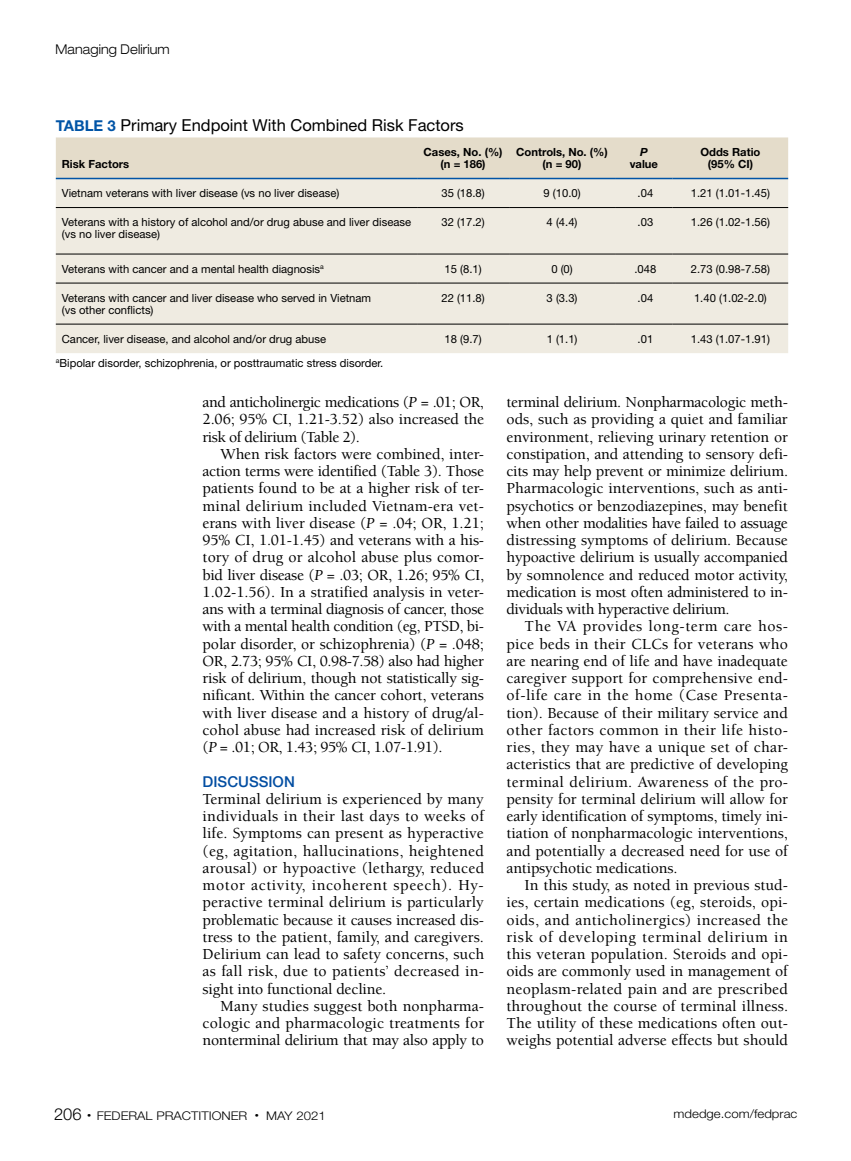
<style>
.page{position:relative;width:851px;height:1161px;background:#fff}
.page>*{position:absolute;margin:0;border:0;box-sizing:border-box;transform-origin:0 0}
.t1{font:16.5px "Helvetica Neue LT Std";color:#000}
.t2{font:500 15.75px/17.2px "Berkeley Std";letter-spacing:-.01em;color:#000;text-align:justify}
.t3{font:500 15px "Helvetica Neue LT Std";color:#034ea2}
.t4{font:300 expanded 13.5px "Helvetica Neue LT Std";letter-spacing:.01em;color:#000;scale:.9 1}
.t5{font:300 12px "Helvetica Neue LT Std";color:#000;scale:1.1 1}
.t6{font:11.25px/12px "Helvetica Neue LT Std";color:#000}
.t7{font:700 11.25px/12px "Helvetica Neue LT Std";color:#000;text-align:center}
.t8{font:italic 700 11.25px "Helvetica Neue LT Std";color:#000}
.s1{font-weight:700;font-size:15px;color:#0054a6}
.s2{font-weight:400;font-style:italic}
.s3{font-size:16.5px}
</style>
<div class="page">
<div style="left:56px;top:137px;width:732px;height:41px;background:#e4dcca"></div>
<div style="left:56px;top:179px;width:732px;height:174px;background:#efebe1"></div>
<hr style="left:56px;top:207px;width:361px;height:1px;background:#000">
<hr style="left:417px;top:207px;width:92px;height:1px;background:#000">
<hr style="left:509px;top:207px;width:106px;height:1px;background:#000">
<hr style="left:615px;top:207px;width:57px;height:1px;background:#000">
<hr style="left:672px;top:207px;width:116px;height:1px;background:#000">
<hr style="left:56px;top:254px;width:361px;height:1px;background:#000">
<hr style="left:417px;top:254px;width:92px;height:1px;background:#000">
<hr style="left:509px;top:254px;width:106px;height:1px;background:#000">
<hr style="left:615px;top:254px;width:57px;height:1px;background:#000">
<hr style="left:672px;top:254px;width:116px;height:1px;background:#000">
<hr style="left:56px;top:283px;width:361px;height:1px;background:#000">
<hr style="left:417px;top:283px;width:92px;height:1px;background:#000">
<hr style="left:509px;top:283px;width:106px;height:1px;background:#000">
<hr style="left:615px;top:283px;width:57px;height:1px;background:#000">
<hr style="left:672px;top:283px;width:116px;height:1px;background:#000">
<hr style="left:56px;top:324px;width:361px;height:1px;background:#000">
<hr style="left:417px;top:324px;width:92px;height:1px;background:#000">
<hr style="left:509px;top:324px;width:106px;height:1px;background:#000">
<hr style="left:615px;top:324px;width:57px;height:1px;background:#000">
<hr style="left:672px;top:324px;width:116px;height:1px;background:#000">
<hr style="left:56px;top:178px;width:361px;height:1px;background:#0054a6">
<hr style="left:417px;top:178px;width:92px;height:1px;background:#0054a6">
<hr style="left:509px;top:178px;width:106px;height:1px;background:#0054a6">
<hr style="left:615px;top:178px;width:57px;height:1px;background:#0054a6">
<hr style="left:672px;top:178px;width:116px;height:1px;background:#0054a6">
<p class="t4" style="left:56px;top:41px;width:128px">Managing Delirium</p>
<p class="t1" style="left:56px;top:116px;width:409px"><span class="s1">TABLE 3</span> Primary Endpoint With Combined Risk Factors</p>
<p class="t7" style="left:62px;top:158px;width:69px">Risk Factors</p>
<p class="t7" style="left:423px;top:146px;width:80px">Cases, No. (%) (n = 186)</p>
<p class="t7" style="left:516px;top:146px;width:93px">Controls, No. (%) (n = 90)</p>
<p class="t8" style="left:640px;top:145px;width:9px">P</p>
<p class="t7" style="left:629px;top:158px;width:30px">value</p>
<p class="t7" style="left:700px;top:146px;width:61px">Odds Ratio (95% CI)</p>
<p class="t6" style="left:62px;top:187px;width:279px">Vietnam veterans with liver disease (vs no liver disease)</p>
<p class="t6" style="left:441px;top:187px;width:45px">35 (18.8)</p>
<p class="t6" style="left:543px;top:187px;width:39px">9 (10.0)</p>
<p class="t6" style="left:637px;top:187px;width:17px">.04</p>
<p class="t6" style="left:691px;top:187px;width:81px">1.21 (1.01-1.45)</p>
<p class="t6" style="left:62px;top:216px;width:351px">Veterans with a history of alcohol and/or drug abuse and liver disease (vs no liver disease)</p>
<p class="t6" style="left:441px;top:216px;width:45px">32 (17.2)</p>
<p class="t6" style="left:546px;top:216px;width:32px">4 (4.4)</p>
<p class="t6" style="left:637px;top:216px;width:17px">.03</p>
<p class="t6" style="left:691px;top:216px;width:81px">1.26 (1.02-1.56)</p>
<p class="t6" style="left:62px;top:262px;width:263px">Veterans with cancer and a mental health diagnosis<sup>a</sup></p>
<p class="t6" style="left:444px;top:262px;width:39px">15 (8.1)</p>
<p class="t6" style="left:551px;top:262px;width:23px">0 (0)</p>
<p class="t6" style="left:634px;top:262px;width:23px">.048</p>
<p class="t6" style="left:691px;top:262px;width:81px">2.73 (0.98-7.58)</p>
<p class="t6" style="left:62px;top:291px;width:311px">Veterans with cancer and liver disease who served in Vietnam (vs other conflicts)</p>
<p class="t6" style="left:441px;top:291px;width:45px">22 (11.8)</p>
<p class="t6" style="left:546px;top:291px;width:32px">3 (3.3)</p>
<p class="t6" style="left:637px;top:291px;width:17px">.04</p>
<p class="t6" style="left:694px;top:291px;width:74px">1.40 (1.02-2.0)</p>
<p class="t6" style="left:62px;top:332px;width:266px">Cancer, liver disease, and alcohol and/or drug abuse</p>
<p class="t6" style="left:444px;top:332px;width:39px">18 (9.7)</p>
<p class="t6" style="left:546px;top:332px;width:32px">1 (1.1)</p>
<p class="t6" style="left:637px;top:332px;width:17px">.01</p>
<p class="t6" style="left:691px;top:332px;width:81px">1.43 (1.07-1.91)</p>
<p class="t6" style="left:56px;top:356px;width:329px"><sup>a</sup>Bipolar disorder, schizophrenia, or posttraumatic stress disorder.</p>
<p class="t2" style="left:202px;top:394px;width:283px">and anticholinergic medications (<span class="s2">P</span> = .01; OR, 2.06; 95% CI, 1.21-3.52) also increased the risk of delirium (Table 2).</p>
<p class="t2" style="left:202px;top:446px;width:283px;text-indent:18px">When risk factors were combined, inter&shy;action terms were identified (Table 3). Those patients found to be at a higher risk of ter&shy;minal delirium included Vietnam-era vet&shy;erans with liver disease (<span class="s2">P</span> = .04; OR, 1.21; 95% CI, 1.01-1.45) and veterans with a his&shy;tory of drug or alcohol abuse plus comor&shy;bid liver disease (<span class="s2">P</span> = .03; OR, 1.26; 95% CI, 1.02-1.56). In a stratified analysis in veter&shy;ans with a terminal diagnosis of cancer, those with a mental health condition (eg, PTSD, bi&shy;polar disorder, or schizophrenia) (<span class="s2">P</span> = .048; OR, 2.73; 95% CI, 0.98-7.58) also had higher risk of delirium, though not statistically sig&shy;nificant. Within the cancer cohort, veterans with liver disease and a history of drug/al&shy;cohol abuse had increased risk of delirium (<span class="s2">P</span> = .01; OR, 1.43; 95% CI, 1.07-1.91).</p>
<p class="t3" style="left:202px;top:772px;width:94px">DISCUSSION</p>
<p class="t2" style="left:202px;top:791px;width:283px">Terminal delirium is experienced by many individuals in their last days to weeks of life. Symptoms can present as hyperactive (eg, agitation, hallucinations, heightened arousal) or hypoactive (lethargy, reduced motor activity, incoherent speech). Hy&shy;peractive terminal delirium is particularly problematic because it causes increased dis&shy;tress to the patient, family, and caregivers.<br>Delirium can lead to safety concerns, such as fall risk, due to patients’ decreased in&shy;sight into functional decline.</p>
<p class="t2" style="left:202px;top:998px;width:283px;text-indent:18px">Many studies suggest both nonpharma&shy;cologic and pharmacologic treatments for nonterminal delirium that may also apply to</p>
<p class="t2" style="left:506px;top:394px;width:283px">terminal delirium. Nonpharmacologic meth&shy;ods, such as providing a quiet and familiar environment, relieving urinary retention or constipation, and attending to sensory defi&shy;cits may help prevent or minimize delirium.<br>Pharmacologic interventions, such as anti&shy;psychotics or benzodiazepines, may benefit when other modalities have failed to assuage distressing symptoms of delirium. Because hypoactive delirium is usually accompanied by somnolence and reduced motor activity, medication is most often administered to in&shy;dividuals with hyperactive delirium.</p>
<p class="t2" style="left:506px;top:618px;width:283px;text-indent:18px">The VA provides long-term care hos&shy;pice beds in their CLCs for veterans who are nearing end of life and have inadequate caregiver support for comprehensive end&shy;of-life care in the home (Case Presenta&shy;tion). Because of their military service and other factors common in their life histo&shy;ries, they may have a unique set of char&shy;acteristics that are predictive of developing terminal delirium. Awareness of the pro&shy;pensity for terminal delirium will allow for early identification of symptoms, timely ini&shy;tiation of nonpharmacologic interventions, and potentially a decreased need for use of antipsychotic medications.</p>
<p class="t2" style="left:506px;top:877px;width:283px;text-indent:18px">In this study, as noted in previous stud&shy;ies, certain medications (eg, steroids, opi&shy;oids, and anticholinergics) increased the risk of developing terminal delirium in this veteran population. Steroids and opi&shy;oids are commonly used in management of neoplasm-related pain and are prescribed throughout the course of terminal illness.<br>The utility of these medications often out&shy;weighs potential adverse effects but should</p>
<p class="t5" style="left:54px;top:1108px;width:248px"><span class="s3">206</span> <sup>•</sup> FEDERAL PRACTITIONER <sup>•</sup> MAY 2021</p>
<p class="t5" style="left:673px;top:1107px;width:114px">mdedge.com/fedprac</p>
</div>
